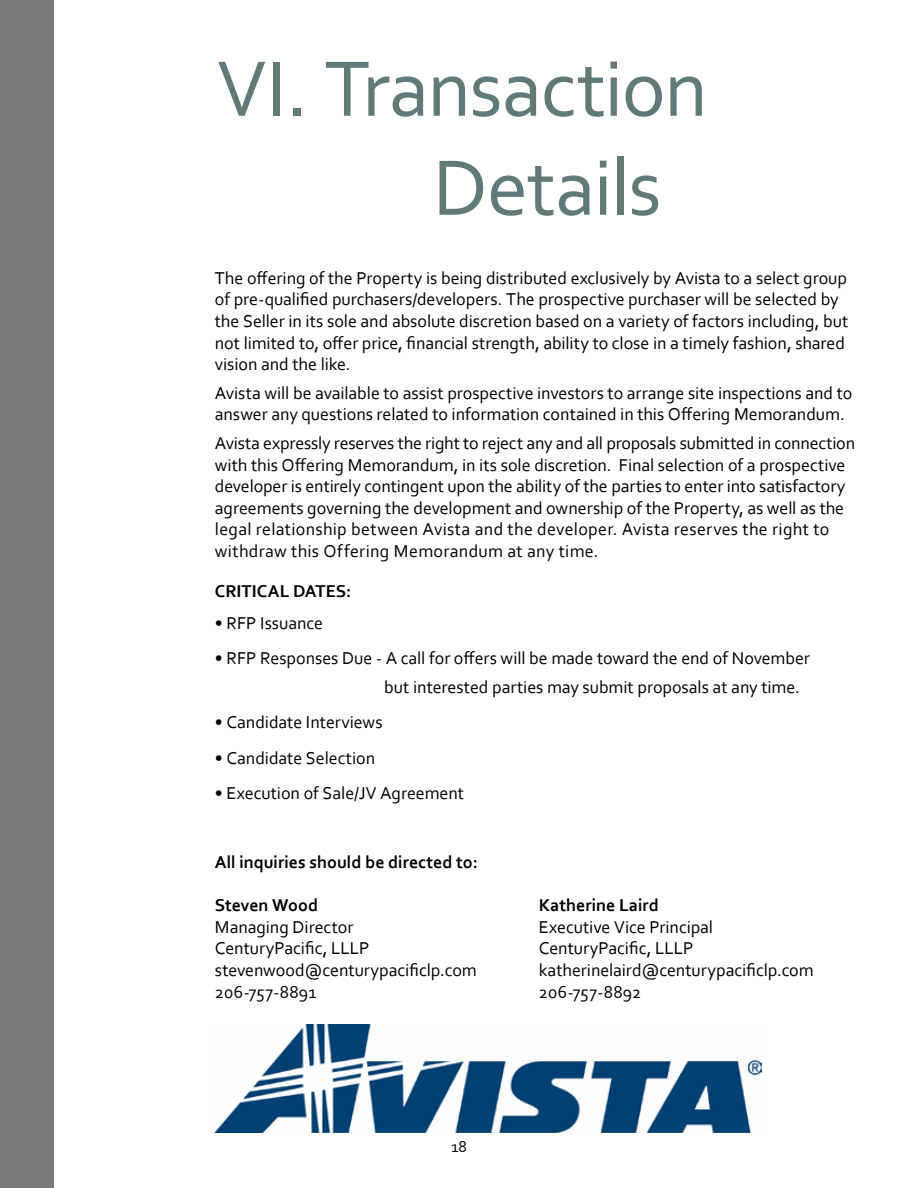
<style>
.page{position:relative;width:918px;height:1188px;background:#fff}
.page>*{position:absolute;margin:0;border:0;box-sizing:border-box;transform-origin:0 0}
.t1{font:82.5px/99px "Corbel";letter-spacing:-.02em;color:#617979}
.t2{font:18px/21.6px "Corbel";letter-spacing:-.005em;color:#000}
.t3{font:700 18px "Corbel";color:#000}
.t4{font:18px "Corbel";letter-spacing:.015em;color:#000}
.t5{font:16.5px "Corbel";color:#000}
.s1{font-weight:700}
</style>
<div class="page">
<img style="left:215px;top:1024px;width:547px;height:108px">
<div style="left:0;top:0;width:54px;height:1188px;background:#797979"></div>
<h1 class="t1" style="left:433px;top:37px;width:277px;text-indent:-216px">VI. Transaction<br>Details</h1>
<p class="t2" style="left:215px;top:267px;width:635px">The offering of the Property is being distributed exclusively by Avista to a select group of pre-qualified purchasers/developers. The prospective purchaser will be selected by the Seller in its sole and absolute discretion based on a variety of factors including, but not limited to, offer price, financial strength, ability to close in a timely fashion, shared vision and the like.</p>
<p class="t2" style="left:215px;top:382px;width:639px">Avista will be available to assist prospective investors to arrange site inspections and to answer any questions related to information contained in this Offering Memorandum.</p>
<p class="t2" style="left:215px;top:432px;width:642px">Avista expressly reserves the right to reject any and all proposals submitted in connection with this Offering Memorandum, in its sole discretion. Final selection of a prospective developer is entirely contingent upon the ability of the parties to enter into satisfactory agreements governing the development and ownership of the Property, as well as the legal relationship between Avista and the developer. Avista reserves the right to withdraw this Offering Memorandum at any time.</p>
<p class="t3" style="left:215px;top:580px;width:138px">CRITICAL DATES:</p>
<p class="t2" style="left:215px;top:611px;width:110px"><span class="s1">•</span> RFP Issuance</p>
<p class="t2" style="left:384px;top:643px;width:427px;line-height:28.5px;text-indent:-169px"><span class="s1">•</span> RFP Responses Due - A call for offers will be made toward the end of November but interested parties may submit proposals at any time.</p>
<p class="t2" style="left:215px;top:711px;width:169px"><span class="s1">•</span> Candidate Interviews</p>
<p class="t2" style="left:215px;top:746px;width:162px"><span class="s1">•</span> Candidate Selection</p>
<p class="t2" style="left:215px;top:782px;width:251px"><span class="s1">•</span> Execution of Sale/JV Agreement</p>
<p class="t3" style="left:215px;top:851px;width:265px">All inquiries should be directed to:</p>
<p class="t3" style="left:215px;top:894px;width:105px">Steven Wood</p>
<p class="t3" style="left:539px;top:894px;width:122px">Katherine Laird</p>
<p class="t2" style="left:215px;top:915px;width:140px">Managing Director</p>
<p class="t2" style="left:539px;top:915px;width:176px">Executive Vice Principal</p>
<p class="t2" style="left:215px;top:937px;width:156px">CenturyPacific, LLLP</p>
<p class="t2" style="left:539px;top:937px;width:156px">CenturyPacific, LLLP</p>
<p class="t2" style="left:215px;top:959px;width:264px">stevenwood@centurypacificlp.com</p>
<p class="t2" style="left:539px;top:959px;width:276px">katherinelaird@centurypacificlp.com</p>
<p class="t4" style="left:215px;top:980px;width:103px">206-757-8891</p>
<p class="t4" style="left:539px;top:980px;width:104px">206-757-8892</p>
<p class="t5" style="left:451px;top:1136px;width:17px">18</p>
</div>
